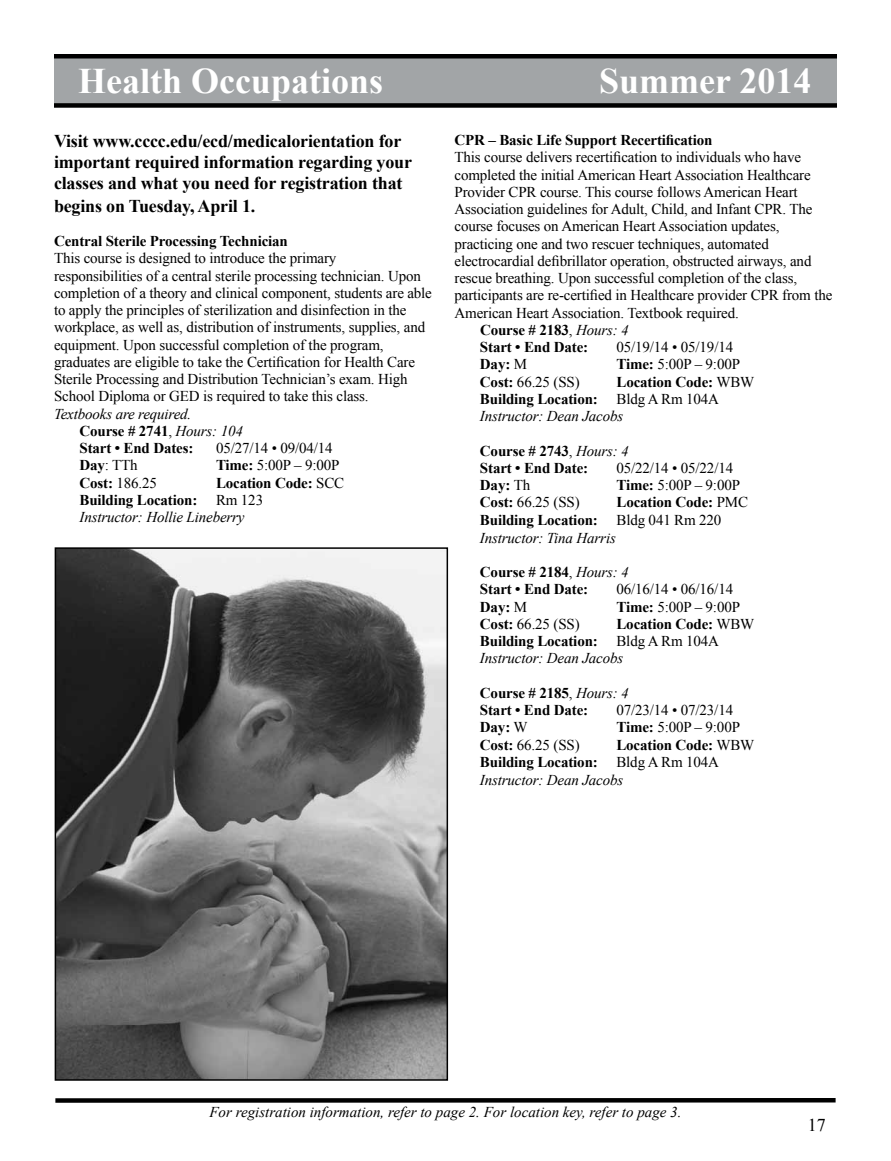
<style>
.page{position:relative;width:891px;height:1161px;background:#fff}
.page>*{position:absolute;margin:0;border:0;box-sizing:border-box;transform-origin:0 0}
.t1{font:700 36px "Times New Roman";color:#fff}
.t2{font:700 18px/21.5px "Times New Roman";letter-spacing:-.01em;color:#000}
.t3{font:18px "Times New Roman";color:#000}
.t4{font:15px/17.2px "Times New Roman";letter-spacing:-.01em;color:#000}
.t5{font:700 15px/17.2px "Times New Roman";letter-spacing:-.01em;color:#000}
.t6{font:italic 15px/17.2px "Times New Roman";color:#000}
.s1{font-weight:700;font-style:normal}
.s2{font-style:normal}
.s3{font-weight:700}
.s4{font-weight:400}
.s5{font-weight:400;font-style:italic}
</style>
<div class="page">
<div style="left:55px;top:1098px;width:781px;height:5px;background:#000"></div>
<div style="left:54px;top:54px;width:783px;height:50px;background:#a2a5a7"></div>
<hr style="left:54px;top:54px;width:783px;height:4px;background:#000">
<div style="left:54px;top:103px;width:783px;height:5px;background:#000"></div>
<img style="left:58px;top:550px;width:387px;height:528px">
<div style="left:55px;top:547px;width:393px;height:534px;border:2px solid #000"></div>
<h1 class="t1" style="left:78px;top:56px;width:307px">Health Occupations</h1>
<h1 class="t1" style="left:599px;top:56px;width:214px">Summer 2014</h1>
<p class="t2" style="left:54px;top:130px;width:360px">Visit www.cccc.edu/ecd/medicalorientation for important required information regarding your classes and what you need for registration that begins on Tuesday, April 1.</p>
<p class="t5" style="left:54px;top:232px;width:235px">Central Sterile Processing Technician</p>
<p class="t4" style="left:54px;top:250px;width:379px">This course is designed to introduce the primary<br>responsibilities of a central sterile processing technician. Upon completion of a theory and clinical component, students are able to apply the principles of sterilization and disinfection in the workplace, as well as, distribution of instruments, supplies, and equipment. Upon successful completion of the program, graduates are eligible to take the Certification for Health Care Sterile Processing and Distribution Technician’s exam. High School Diploma or GED is required to take this class.</p>
<p class="t6" style="left:79px;top:405px;width:165px;text-indent:-25px">Textbooks are required.<br><span class="s1">Course # 2741</span><span class="s2">,</span> Hours: 104<br><span class="s1">Start • End Dates:</span></p>
<p class="t4" style="left:216px;top:439px;width:118px">05/27/14 • 09/04/14</p>
<p class="t4" style="left:80px;top:457px;width:60px"><span class="s3">Day</span>: TTh</p>
<p class="t4" style="left:216px;top:457px;width:125px"><span class="s3">Time:</span> 5:00P – 9:00P</p>
<p class="t4" style="left:80px;top:474px;width:79px"><span class="s3">Cost:</span> 186.25</p>
<p class="t5" style="left:79px;top:474px;width:266px;text-indent:137px">Location Code: <span class="s4">SCC<br></span>Building Location: <span class="s4">Rm 123<br></span><span class="s5">Instructor: Hollie Lineberry</span></p>
<p class="t5" style="left:454px;top:131px;width:260px">CPR – Basic Life Support Recertification</p>
<p class="t4" style="left:454px;top:149px;width:348px">This course delivers recertification to individuals who have</p>
<p class="t4" style="left:454px;top:166px;width:358px">completed the initial American Heart Association Healthcare</p>
<p class="t4" style="left:454px;top:183px;width:345px">Provider CPR course. This course follows American Heart</p>
<p class="t4" style="left:454px;top:200px;width:359px">Association guidelines for Adult, Child, and Infant CPR. The</p>
<p class="t4" style="left:454px;top:218px;width:327px">course focuses on American Heart Association updates,</p>
<p class="t4" style="left:454px;top:235px;width:316px">practicing one and two rescuer techniques, automated</p>
<p class="t4" style="left:454px;top:252px;width:359px">electrocardial defibrillator operation, obstructed airways, and</p>
<p class="t4" style="left:454px;top:269px;width:344px">rescue breathing. Upon successful completion of the class,</p>
<p class="t4" style="left:454px;top:287px;width:379px">participants are re-certified in Healthcare provider CPR from the</p>
<p class="t4" style="left:454px;top:304px;width:286px">American Heart Association. Textbook required.</p>
<p class="t5" style="left:480px;top:321px;width:150px">Course # 2183<span class="s4">,</span> <span class="s5">Hours: 4</span></p>
<p class="t5" style="left:480px;top:338px;width:110px">Start • End Date:</p>
<p class="t4" style="left:616px;top:338px;width:118px">05/19/14 • 05/19/14</p>
<p class="t5" style="left:480px;top:355px;width:49px">Day: <span class="s4">M</span></p>
<p class="t4" style="left:616px;top:356px;width:125px"><span class="s3">Time:</span> 5:00P – 9:00P</p>
<p class="t4" style="left:480px;top:373px;width:101px"><span class="s3">Cost:</span> 66.25 (SS)</p>
<p class="t5" style="left:480px;top:373px;width:276px;text-indent:136px">Location Code: <span class="s4">WBW<br></span>Building Location: <span class="s4">Bldg A Rm 104A<br></span><span class="s5">Instructor: Dean Jacobs</span></p>
<p class="t5" style="left:480px;top:442px;width:150px">Course # 2743<span class="s4">,</span> <span class="s5">Hours: 4<br></span>Start • End Date:</p>
<p class="t4" style="left:616px;top:459px;width:118px">05/22/14 • 05/22/14</p>
<p class="t5" style="left:480px;top:476px;width:52px">Day: <span class="s4">Th</span></p>
<p class="t4" style="left:616px;top:476px;width:125px"><span class="s3">Time:</span> 5:00P – 9:00P</p>
<p class="t4" style="left:480px;top:494px;width:101px"><span class="s3">Cost:</span> 66.25 (SS)</p>
<p class="t5" style="left:480px;top:493px;width:270px;line-height:17.7px;text-indent:136px">Location Code: <span class="s4">PMC<br></span>Building Location: <span class="s4">Bldg 041 Rm 220<br></span><span class="s5">Instructor: Tina Harris</span></p>
<p class="t5" style="left:480px;top:563px;width:150px">Course # 2184<span class="s4">,</span> <span class="s5">Hours: 4<br></span>Start • End Date:</p>
<p class="t4" style="left:616px;top:581px;width:118px">06/16/14 • 06/16/14</p>
<p class="t5" style="left:480px;top:598px;width:49px">Day: <span class="s4">M</span></p>
<p class="t4" style="left:616px;top:598px;width:125px"><span class="s3">Time:</span> 5:00P – 9:00P</p>
<p class="t4" style="left:480px;top:615px;width:101px"><span class="s3">Cost:</span> 66.25 (SS)</p>
<p class="t5" style="left:480px;top:615px;width:276px;text-indent:136px">Location Code: <span class="s4">WBW<br></span>Building Location: <span class="s4">Bldg A Rm 104A<br></span><span class="s5">Instructor: Dean Jacobs</span></p>
<p class="t5" style="left:480px;top:684px;width:150px">Course # 2185<span class="s4">,</span> <span class="s5">Hours: 4<br></span>Start • End Date:</p>
<p class="t4" style="left:616px;top:701px;width:118px">07/23/14 • 07/23/14</p>
<p class="t5" style="left:480px;top:718px;width:49px">Day: <span class="s4">W</span></p>
<p class="t4" style="left:616px;top:719px;width:125px"><span class="s3">Time:</span> 5:00P – 9:00P</p>
<p class="t4" style="left:480px;top:736px;width:101px"><span class="s3">Cost:</span> 66.25 (SS)</p>
<p class="t5" style="left:480px;top:735px;width:276px;line-height:17.7px;text-indent:136px">Location Code: <span class="s4">WBW<br></span>Building Location: <span class="s4">Bldg A Rm 104A<br></span><span class="s5">Instructor: Dean Jacobs</span></p>
<p class="t6" style="left:209px;top:1103px;width:474px">For registration information, refer to page 2. For location key, refer to page 3.</p>
<p class="t3" style="left:808px;top:1113px;width:19px">17</p>
</div>
